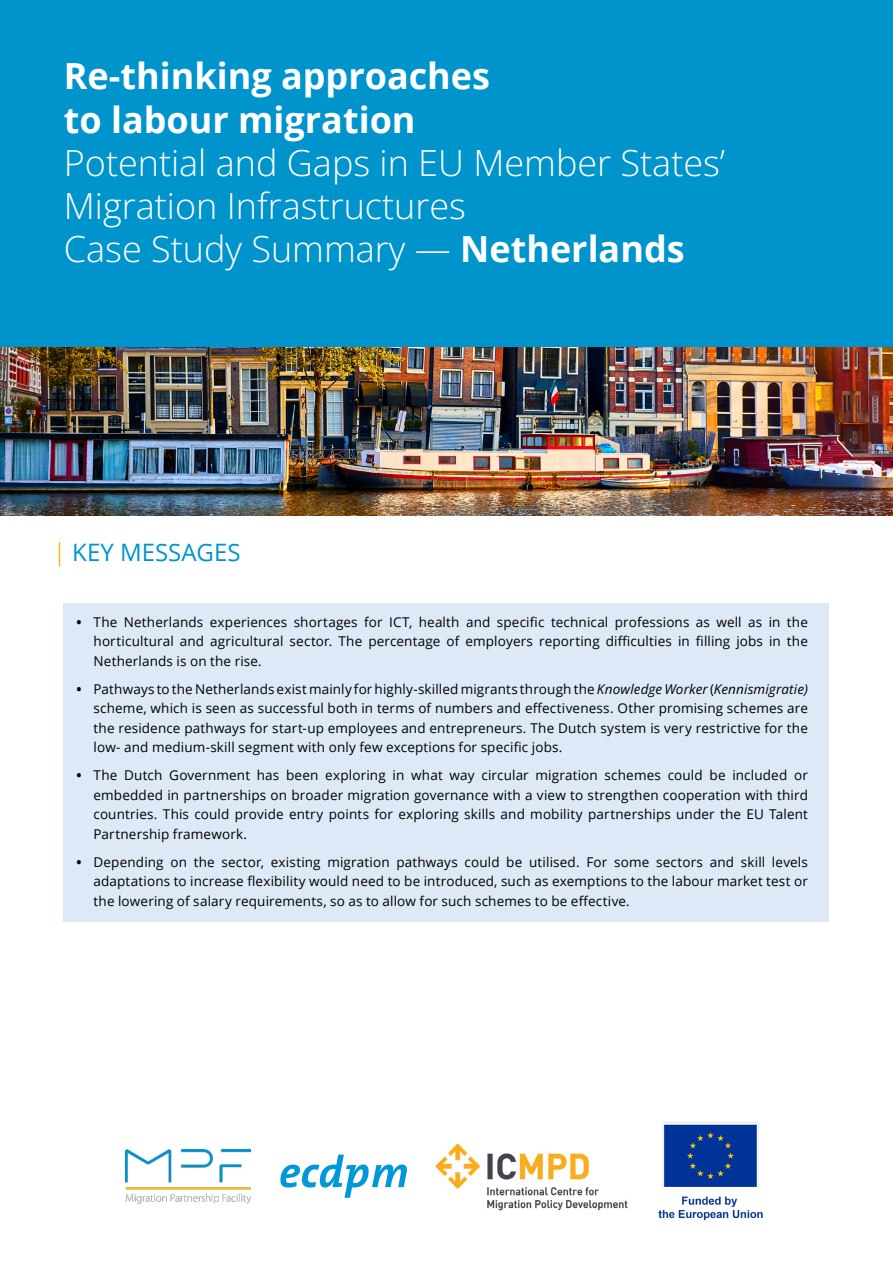
<style>
.page{position:relative;width:893px;height:1263px;background:#fff}
.page>*{position:absolute;margin:0;border:0;box-sizing:border-box;transform-origin:0 0}
.t1{font:300 36px/43.2px "Open Sans";color:#fff}
.t2{font:700 36px/43.2px "Open Sans";color:#fff}
.t3{font:24px "Open Sans";color:#0094cd}
.t4{font:13.5px/19.5px "Open Sans";letter-spacing:.01em;color:#000;text-align:justify}
.s1{font-weight:700}
.s2{font-style:italic}
</style>
<div class="page">
<div style="left:0;top:0;width:893px;height:347px;background:#0094cd"></div>
<img style="left:658px;top:1122px;width:105px;height:99px">
<svg style="left:280px;top:1154px;width:127px;height:44px"></svg>
<img style="left:435px;top:1143px;width:193px;height:68px">
<img style="left:125px;top:1149px;width:125px;height:54px">
<svg style="left:59px;top:542px;width:1px;height:24px"></svg>
<div style="left:64px;top:604px;width:765px;height:78px;background:#dde9f6"></div>
<div style="left:64px;top:667px;width:765px;height:101px;background:#dde9f6"></div>
<div style="left:64px;top:757px;width:765px;height:98px;background:#dde9f6"></div>
<div style="left:64px;top:844px;width:765px;height:78px;background:#dde9f6"></div>
<img style="left:0;top:347px;width:893px;height:168px">
<h1 class="t2" style="left:64px;top:54px;width:428px">Re-thinking approaches to labour migration</h1>
<h1 class="t1" style="left:64px;top:140px;width:663px">Potential and Gaps in EU Member States’<br>Migration Infrastructures<br>Case Study Summary — <span class="s1">Netherlands</span></h1>
<h2 class="t3" style="left:72px;top:535px;width:170px">KEY MESSAGES</h2>
<p class="t4" style="left:94px;top:612px;width:716px;text-indent:-17px"><span class="s1">•</span> The Netherlands experiences shortages for ICT, health and specific technical professions as well as in the horticultural and agricultural sector. The percentage of employers reporting difficulties in filling jobs in the Netherlands is on the rise.</p>
<p class="t4" style="left:94px;top:679px;width:716px;text-indent:-17px"><span class="s1">•</span> Pathways to the Netherlands exist mainly for highly-skilled migrants through the <span class="s2">Knowledge Worker</span> (<span class="s2">Kennismigratie) </span>scheme, which is seen as successful both in terms of numbers and effectiveness. Other promising schemes are the residence pathways for start-up employees and entrepreneurs. The Dutch system is very restrictive for the low- and medium-skill segment with only few exceptions for specific jobs.</p>
<p class="t4" style="left:94px;top:765px;width:716px;text-indent:-17px"><span class="s1">•</span> The Dutch Government has been exploring in what way circular migration schemes could be included or embedded in partnerships on broader migration governance with a view to strengthen cooperation with third countries. This could provide entry points for exploring skills and mobility partnerships under the EU Talent Partnership framework.</p>
<p class="t4" style="left:94px;top:852px;width:716px;text-indent:-17px"><span class="s1">•</span> Depending on the sector, existing migration pathways could be utilised. For some sectors and skill levels adaptations to increase flexibility would need to be introduced, such as exemptions to the labour market test or the lowering of salary requirements, so as to allow for such schemes to be effective.</p>
</div>
